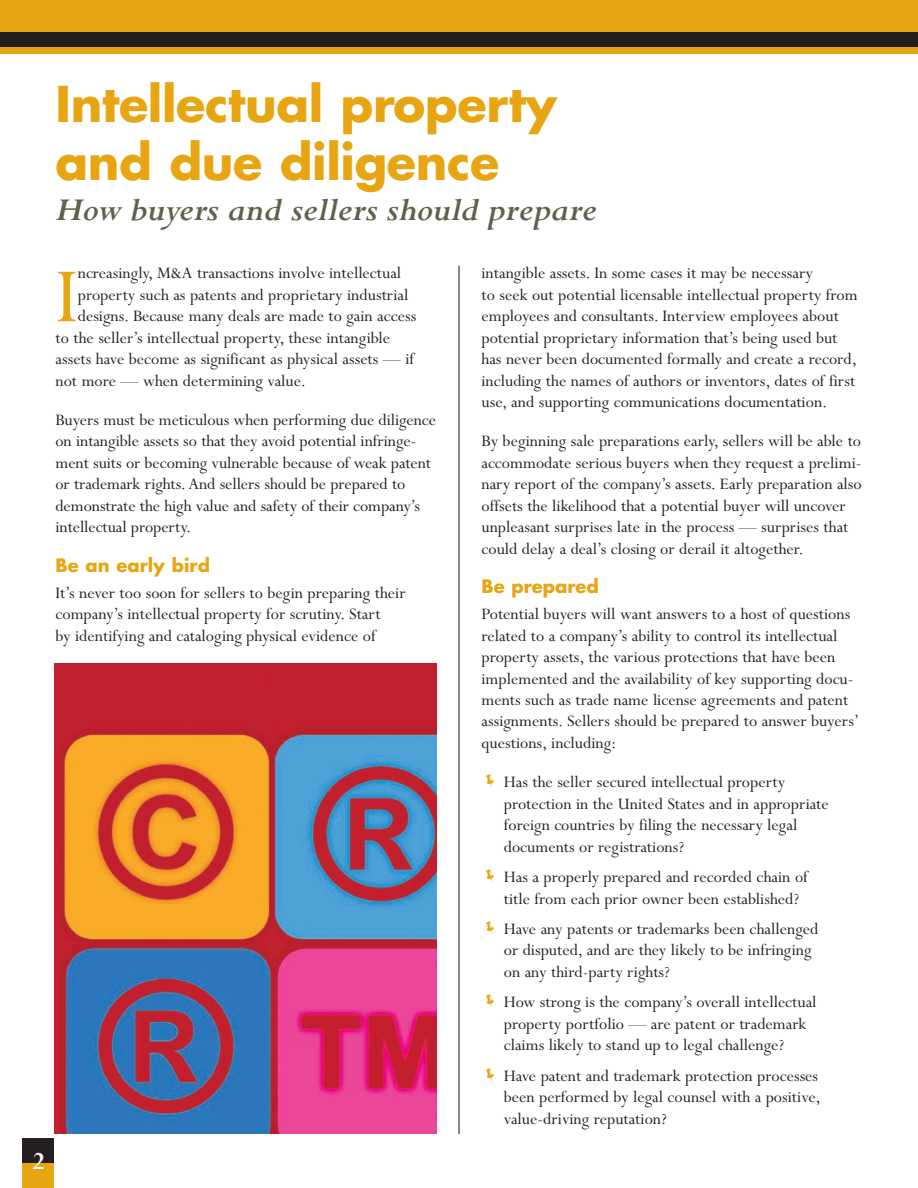
<style>
.page{position:relative;width:918px;height:1188px;background:#fff}
.page>*{position:absolute;margin:0;border:0;box-sizing:border-box;transform-origin:0 0}
.t1{font:86.25px "Perpetua Std";color:#e7a512}
.t2{font:700 48px/57.6px "Futura Std";letter-spacing:-.005em;color:#e7a512}
.t3{font:italic 700 36px "Perpetua Std";color:#60614b}
.t4{font:700 27px "Perpetua Std";color:#fff}
.t5{font:18px/21.5px "Perpetua Std";color:#231f20}
.t6{font:700 18px "Futura Std";color:#e7a512}
</style>
<div class="page">
<div style="left:0;top:0;width:918px;height:54px;background:#e7a512"></div>
<div style="left:0;top:32px;width:918px;height:15px;background:#231f20"></div>
<hr style="left:458px;top:266px;width:2px;height:868px;background:#60614b">
<div style="left:22px;top:1138px;width:32px;height:50px;background:#e7a512"></div>
<div style="left:22px;top:1139px;width:32px;height:24px;background:#231f20"></div>
<img style="left:54px;top:663px;width:382px;height:471px">
<h2 class="t2" style="left:56px;top:80px;width:503px">Intellectual property and due diligence</h2>
<h3 class="t3" style="left:56px;top:196px;width:543px">How buyers and sellers should prepare</h3>
<h1 class="t1" style="left:56px;top:264px;width:24px">I</h1>
<p class="t5" style="left:78px;top:264px;width:325px">ncreasingly, M&amp;A transactions involve intellectual</p>
<p class="t5" style="left:78px;top:286px;width:332px">property such as patents and proprietary industrial</p>
<p class="t5" style="left:78px;top:307px;width:340px">designs. Because many deals are made to gain access</p>
<p class="t5" style="left:56px;top:328px;width:336px">to the seller’s intellectual property, these intangible</p>
<p class="t5" style="left:56px;top:350px;width:360px">assets have become as significant as physical assets — if</p>
<p class="t5" style="left:56px;top:371px;width:252px">not more — when determining value.</p>
<p class="t5" style="left:56px;top:411px;width:382px">Buyers must be meticulous when performing due diligence on intangible assets so that they avoid potential infringe&shy;ment suits or becoming vulnerable because of weak patent or trademark rights. And sellers should be prepared to demonstrate the high value and safety of their company’s intellectual property.</p>
<p class="t6" style="left:56px;top:557px;width:156px">Be an early bird</p>
<p class="t5" style="left:55px;top:584px;width:352px">It’s never too soon for sellers to begin preparing their company’s intellectual property for scrutiny. Start<br>by identifying and cataloging physical evidence of</p>
<h3 class="t4" style="left:32px;top:1151px;width:14px">2</h3>
<p class="t5" style="left:481px;top:264px;width:378px">intangible assets. In some cases it may be necessary<br>to seek out potential licensable intellectual property from employees and consultants. Interview employees about potential proprietary information that’s being used but has never been documented formally and create a record, including the names of authors or inventors, dates of first use, and supporting communications documentation.</p>
<p class="t5" style="left:481px;top:432px;width:382px">By beginning sale preparations early, sellers will be able to accommodate serious buyers when they request a prelimi&shy;nary report of the company’s assets. Early preparation also offsets the likelihood that a potential buyer will uncover unpleasant surprises late in the process — surprises that could delay a deal’s closing or derail it altogether.</p>
<p class="t6" style="left:482px;top:578px;width:119px">Be prepared</p>
<p class="t5" style="left:481px;top:605px;width:379px">Potential buyers will want answers to a host of questions related to a company’s ability to control its intellectual property assets, the various protections that have been implemented and the availability of key supporting docu&shy;ments such as trade name license agreements and patent assignments. Sellers should be prepared to answer buyers’ questions, including:</p>
<p class="t5" style="left:504px;top:773px;width:326px">Has the seller secured intellectual property protection in the United States and in appropriate foreign countries by filing the necessary legal documents or registrations?</p>
<p class="t5" style="left:504px;top:868px;width:306px">Has a properly prepared and recorded chain of title from each prior owner been established?</p>
<p class="t5" style="left:504px;top:920px;width:316px">Have any patents or trademarks been challenged or disputed, and are they likely to be infringing on any third-party rights?</p>
<p class="t5" style="left:504px;top:993px;width:314px">How strong is the company’s overall intellectual property portfolio — are patent or trademark claims likely to stand up to legal challenge?</p>
<p class="t5" style="left:504px;top:1067px;width:318px">Have patent and trademark protection processes been performed by legal counsel with a positive, value-driving reputation?</p>
</div>
